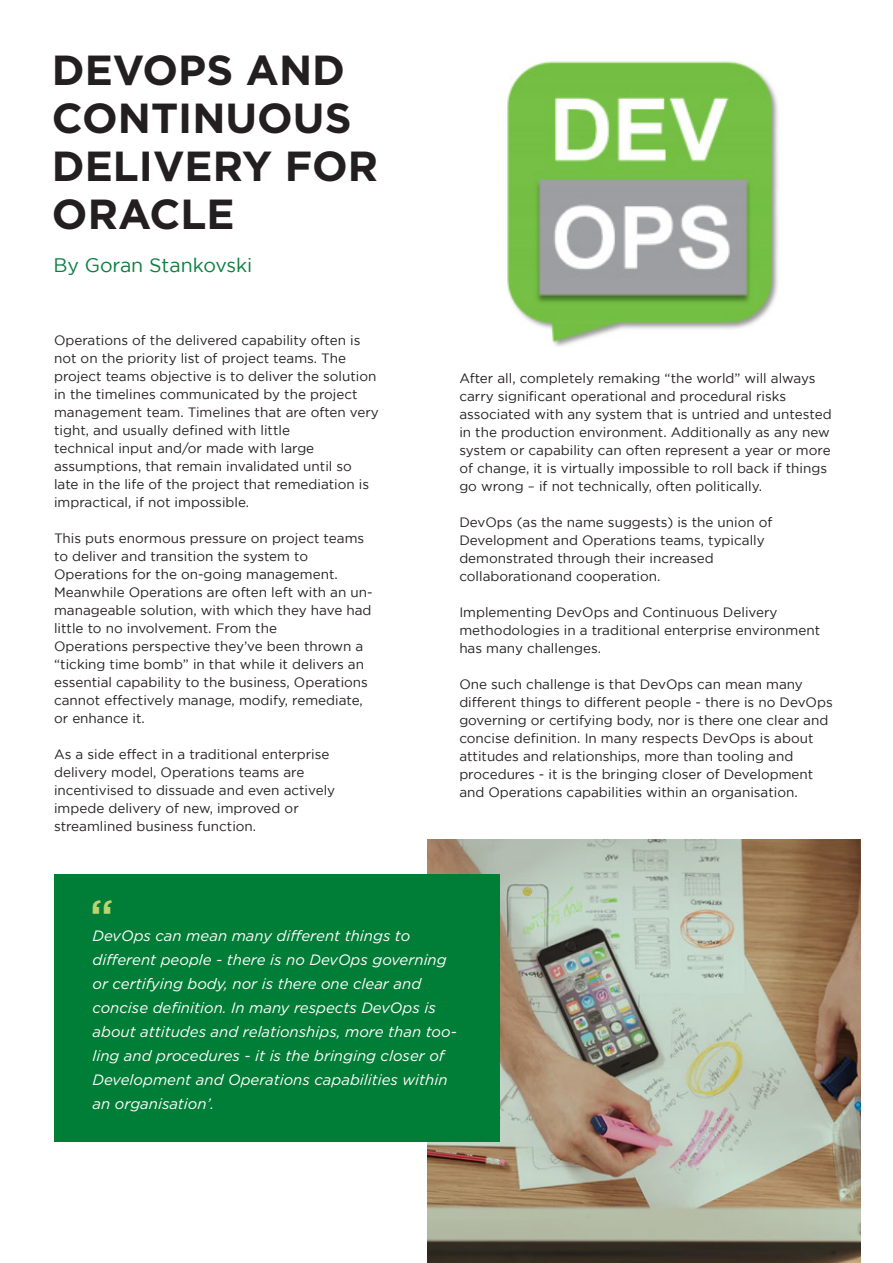
<style>
.page{position:relative;width:893px;height:1263px;background:#fff}
.page>*{position:absolute;margin:0;border:0;box-sizing:border-box;transform-origin:0 0}
.t1{font:500 48px "Gotham";color:#bad470}
.t2{font:700 42px "Gotham";color:#231f20}
.t3{font:19.5px "Gotham";color:#0c7e3f}
.t4{font:italic 15px/24px "Gotham";color:#fff}
.t5{font:13.5px/18px "Gotham";color:#231f20}
</style>
<div class="page">
<img style="left:427px;top:839px;width:433px;height:424px">
<div style="left:54px;top:874px;width:446px;height:267px;background:#007d36"></div>
<img style="left:507px;top:61px;width:271px;height:285px">
<p class="t2" style="left:52px;top:46px;width:295px">DEVOPS AND</p>
<p class="t2" style="left:52px;top:94px;width:301px">CONTINUOUS</p>
<p class="t2" style="left:52px;top:142px;width:328px">DELIVERY FOR</p>
<p class="t2" style="left:52px;top:190px;width:184px">ORACLE</p>
<p class="t3" style="left:53px;top:254px;width:200px">By Goran Stankovski</p>
<p class="t5" style="left:54px;top:331px;width:308px">Operations of the delivered capability often is</p>
<p class="t5" style="left:54px;top:349px;width:294px">not on the priority list of project teams. The</p>
<p class="t5" style="left:54px;top:367px;width:326px">project teams objective is to deliver the solution in the timelines communicated by the project management team. Timelines that are often very tight, and usually defined with little</p>
<p class="t5" style="left:54px;top:439px;width:262px">technical input and/or made with large</p>
<p class="t5" style="left:54px;top:457px;width:299px">assumptions, that remain invalidated until so</p>
<p class="t5" style="left:54px;top:475px;width:317px">late in the life of the project that remediation is impractical, if not impossible.</p>
<p class="t5" style="left:54px;top:529px;width:312px">This puts enormous pressure on project teams</p>
<p class="t5" style="left:54px;top:547px;width:256px">to deliver and transition the system to</p>
<p class="t5" style="left:54px;top:565px;width:320px">Operations for the on-going management.<br>Meanwhile Operations are often left with an un&shy;manageable solution, with which they have had little to no involvement. From the</p>
<p class="t5" style="left:54px;top:637px;width:315px">Operations perspective they’ve been thrown a “ticking time bomb” in that while it delivers an essential capability to the business, Operations cannot effectively manage, modify, remediate,</p>
<p class="t5" style="left:54px;top:709px;width:92px">or enhance it.</p>
<p class="t5" style="left:54px;top:745px;width:277px">As a side effect in a traditional enterprise</p>
<p class="t5" style="left:54px;top:763px;width:252px">delivery model, Operations teams are</p>
<p class="t5" style="left:54px;top:781px;width:283px">incentivised to dissuade and even actively</p>
<p class="t5" style="left:54px;top:799px;width:246px">impede delivery of new, improved or</p>
<p class="t5" style="left:54px;top:817px;width:204px">streamlined business function.</p>
<h1 class="t1" style="left:90px;top:889px;width:26px">“</h1>
<p class="t5" style="left:459px;top:369px;width:358px">After all, completely remaking “the world” will always carry significant operational and procedural risks</p>
<p class="t5" style="left:459px;top:405px;width:374px">associated with any system that is untried and untested in the production environment. Additionally as any new system or capability can often represent a year or more of change, it is virtually impossible to roll back if things go wrong – if not technically, often politically.</p>
<p class="t5" style="left:459px;top:513px;width:315px">DevOps (as the name suggests) is the union of</p>
<p class="t5" style="left:459px;top:531px;width:307px">Development and Operations teams, typically</p>
<p class="t5" style="left:459px;top:549px;width:256px">demonstrated through their increased</p>
<p class="t5" style="left:459px;top:567px;width:203px">collaborationand cooperation.</p>
<p class="t5" style="left:459px;top:603px;width:320px">Implementing DevOps and Continuous Delivery</p>
<p class="t5" style="left:459px;top:621px;width:362px">methodologies in a traditional enterprise environment has many challenges.</p>
<p class="t5" style="left:459px;top:675px;width:375px">One such challenge is that DevOps can mean many different things to different people - there is no DevOps governing or certifying body, nor is there one clear and concise definition. In many respects DevOps is about attitudes and relationships, more than tooling and</p>
<p class="t5" style="left:459px;top:765px;width:355px">procedures - it is the bringing closer of Development and Operations capabilities within an organisation.</p>
<p class="t4" style="left:92px;top:924px;width:319px">DevOps can mean many different things to</p>
<p class="t4" style="left:92px;top:948px;width:356px">different people - there is no DevOps governing or certifying body, nor is there one clear and</p>
<p class="t4" style="left:92px;top:996px;width:366px">concise definition. In many respects DevOps is about attitudes and relationships, more than too&shy;ling and procedures - it is the bringing closer of</p>
<p class="t4" style="left:92px;top:1068px;width:357px">Development and Operations capabilities within</p>
<p class="t4" style="left:92px;top:1092px;width:123px">an organisation’.</p>
</div>
